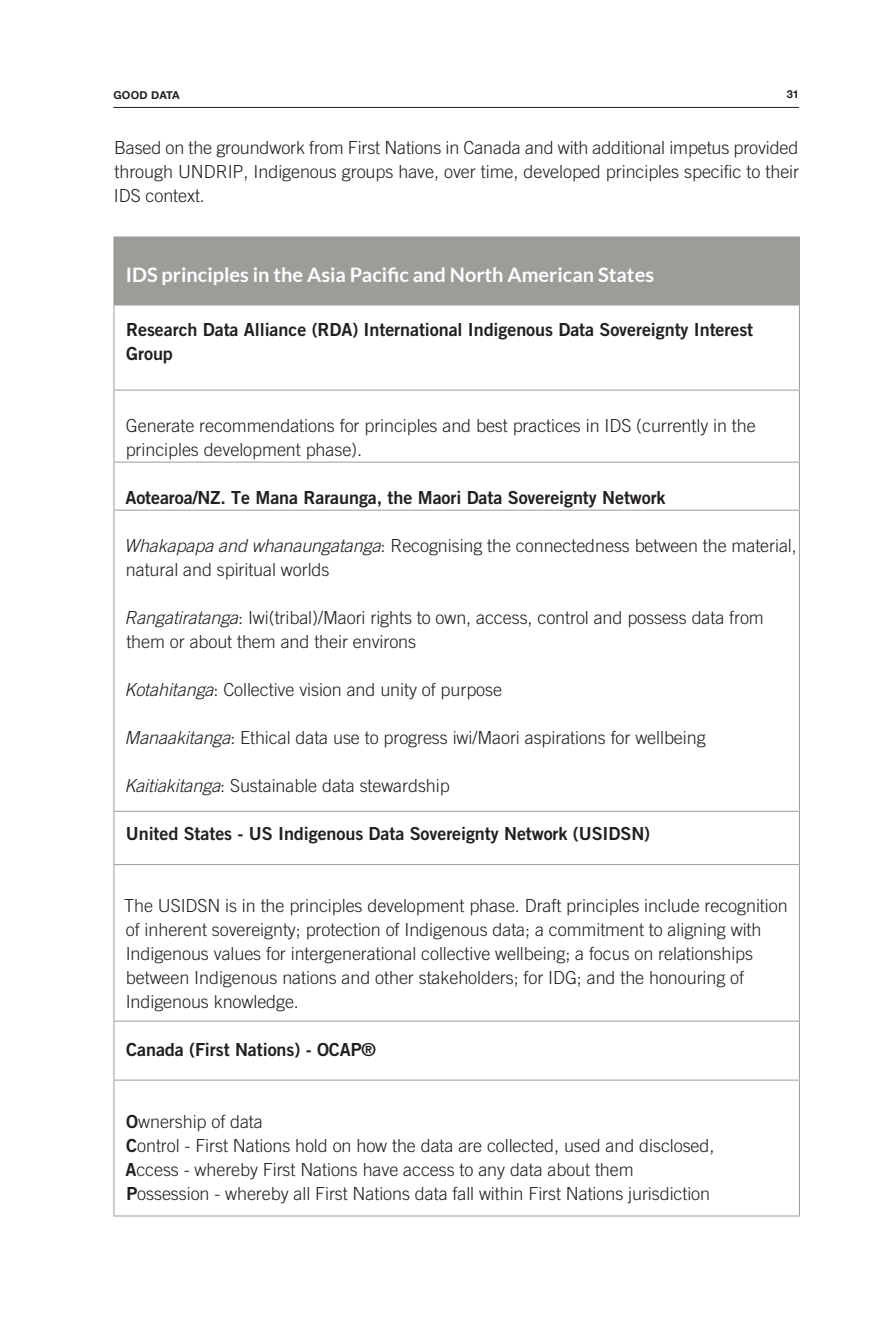
<style>
.page{position:relative;width:884px;height:1326px;background:#fff}
.page>*{position:absolute;margin:0;border:0;box-sizing:border-box;transform-origin:0 0}
.TablePar___TableHead{font:700 20px "Lato";color:#fff}
.Paragraph{font:300 18px/24px "Trade Gothic";letter-spacing:-.005em;color:#231f20}
.Paragraph-2{font:18px/24px "Trade Gothic Bold Two";letter-spacing:-.005em;color:#231f20}
.t1{font:700 11px "Helvetica Neue";letter-spacing:.02em;color:#231f20}
.s1{font-style:italic}
.s2{font-family:"Trade Gothic Bold Two";font-weight:400}
</style>
<div class="page">
<hr style="left:113px;top:107px;width:686px;height:1px;background:#231f20">
<div style="left:114px;top:237px;width:685px;height:68px;background:#9b9d98"></div>
<svg style="left:114px;top:390px;width:685px;height:825px"></svg>
<hr style="left:113px;top:236px;width:687px;height:1px;background:#9b9d98">
<hr style="left:113px;top:237px;width:1px;height:67px;background:#9b9d98">
<hr style="left:799px;top:237px;width:1px;height:67px;background:#9b9d98">
<hr style="left:113px;top:304px;width:687px;height:1px;background:#9b9d98">
<hr style="left:113px;top:305px;width:1px;height:84px;background:#9b9d98">
<hr style="left:799px;top:305px;width:1px;height:84px;background:#9b9d98">
<hr style="left:113px;top:389px;width:687px;height:1px;background:#9b9d98">
<hr style="left:113px;top:390px;width:1px;height:71px;background:#9b9d98">
<hr style="left:799px;top:390px;width:1px;height:71px;background:#9b9d98">
<hr style="left:113px;top:461px;width:687px;height:1px;background:#9b9d98">
<hr style="left:113px;top:462px;width:1px;height:47px;background:#9b9d98">
<hr style="left:799px;top:462px;width:1px;height:47px;background:#9b9d98">
<hr style="left:113px;top:509px;width:687px;height:1px;background:#9b9d98">
<hr style="left:113px;top:510px;width:1px;height:300px;background:#9b9d98">
<hr style="left:799px;top:510px;width:1px;height:300px;background:#9b9d98">
<hr style="left:113px;top:810px;width:687px;height:1px;background:#9b9d98">
<hr style="left:113px;top:811px;width:1px;height:53px;background:#9b9d98">
<hr style="left:799px;top:811px;width:1px;height:53px;background:#9b9d98">
<hr style="left:113px;top:864px;width:687px;height:1px;background:#9b9d98">
<hr style="left:113px;top:865px;width:1px;height:155px;background:#9b9d98">
<hr style="left:799px;top:865px;width:1px;height:155px;background:#9b9d98">
<hr style="left:113px;top:1020px;width:687px;height:1px;background:#9b9d98">
<hr style="left:113px;top:1021px;width:1px;height:58px;background:#9b9d98">
<hr style="left:799px;top:1021px;width:1px;height:58px;background:#9b9d98">
<hr style="left:113px;top:1079px;width:687px;height:1px;background:#9b9d98">
<hr style="left:113px;top:1080px;width:1px;height:135px;background:#9b9d98">
<hr style="left:799px;top:1080px;width:1px;height:135px;background:#9b9d98">
<hr style="left:113px;top:1215px;width:687px;height:1px;background:#9b9d98">
<p class="t1" style="left:113px;top:87px;width:68px">GOOD DATA</p>
<p class="t1" style="left:787px;top:85px;width:14px">31</p>
<p class="Paragraph" style="left:114px;top:136px;width:687px;text-align:justify">Based on the groundwork from First Nations in Canada and with additional impetus provided through UNDRIP, Indigenous groups have, over time, developed principles specific to their IDS context.</p>
<p class="TablePar___TableHead" style="left:126px;top:263px;width:530px">IDS principles in the Asia Pacific and North American States</p>
<p class="Paragraph-2" style="left:126px;top:317px;width:628px">Research Data Alliance (RDA) International Indigenous Data Sovereignty Interest<br>Group</p>
<p class="Paragraph" style="left:126px;top:413px;width:631px">Generate recommendations for principles and best practices in IDS (currently in the principles development phase).</p>
<p class="Paragraph-2" style="left:125px;top:485px;width:542px">Aotearoa/NZ. Te Mana Raraunga, the Maori Data Sovereignty Network</p>
<p class="Paragraph" style="left:124px;top:533px;width:674px"><span class="s1">Whakapapa and whanaungatanga</span>: Recognising the connectedness between the material, natural and spiritual worlds</p>
<p class="Paragraph" style="left:124px;top:605px;width:641px"><span class="s1">Rangatiratanga</span>: Iwi(tribal)/Maori rights to own, access, control and possess data from them or about them and their environs</p>
<p class="Paragraph" style="left:124px;top:677px;width:379px"><span class="s1">Kotahitanga</span>: Collective vision and unity of purpose</p>
<p class="Paragraph" style="left:124px;top:725px;width:583px"><span class="s1">Manaakitanga</span>: Ethical data use to progress iwi/Maori aspirations for wellbeing</p>
<p class="Paragraph" style="left:124px;top:773px;width:327px"><span class="s1">Kaitiakitanga</span>: Sustainable data stewardship</p>
<p class="Paragraph-2" style="left:126px;top:821px;width:526px">United States - US Indigenous Data Sovereignty Network (USIDSN)</p>
<p class="Paragraph" style="left:124px;top:893px;width:665px">The USIDSN is in the principles development phase. Draft principles include recognition of inherent sovereignty; protection of Indigenous data; a commitment to aligning with Indigenous values for intergenerational collective wellbeing; a focus on relationships between Indigenous nations and other stakeholders; for IDG; and the honouring of Indigenous knowledge.</p>
<p class="Paragraph-2" style="left:126px;top:1037px;width:251px">Canada (First Nations) - OCAP®</p>
<p class="Paragraph" style="left:126px;top:1109px;width:138px"><span class="s2">O</span>wnership of data</p>
<p class="Paragraph" style="left:126px;top:1133px;width:590px"><span class="s2">C</span>ontrol - First Nations hold on how the data are collected, used and disclosed,</p>
<p class="Paragraph" style="left:125px;top:1157px;width:510px"><span class="s2">A</span>ccess - whereby First Nations have access to any data about them</p>
<p class="Paragraph" style="left:126px;top:1181px;width:585px"><span class="s2">P</span>ossession - whereby all First Nations data fall within First Nations jurisdiction</p>
</div>
